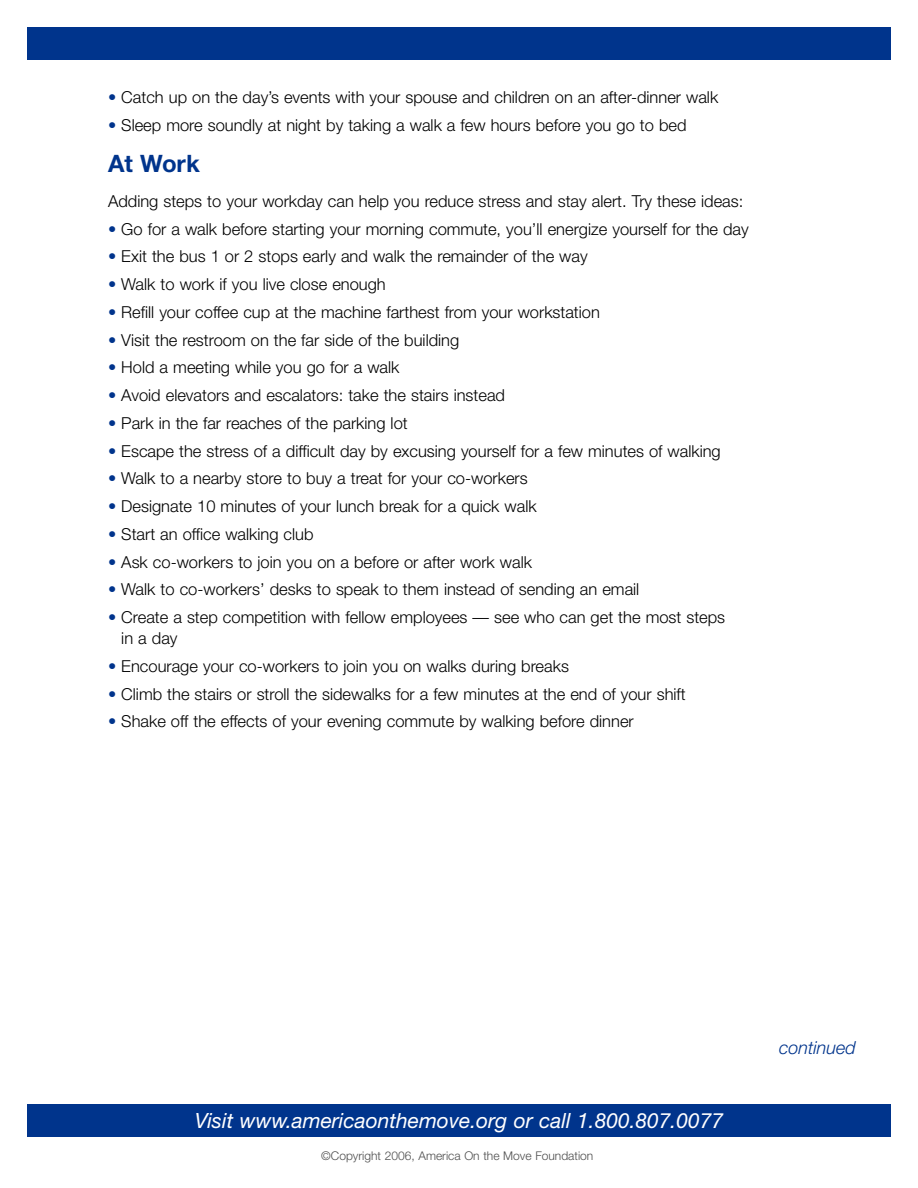
<style>
.page{position:relative;width:918px;height:1188px;background:#fff}
.page>*{position:absolute;margin:0;border:0;box-sizing:border-box;transform-origin:0 0}
.t1{font:700 24px "Helvetica Neue";color:#00348c}
.t2{font:italic 21px "Helvetica Neue";color:#fff}
.t3{font:italic 300 18px "Helvetica Neue";color:#00348c}
.t4{font:300 16.5px/21px "Helvetica Neue";color:#000}
.t5{font:300 12px "Helvetica Neue";color:#4d4d4d}
.s1{color:#00348c}
</style>
<div class="page">
<div style="left:27px;top:27px;width:864px;height:32px;background:#00348c"></div>
<div style="left:27px;top:1104px;width:864px;height:33px;background:#00348c"></div>
<p class="t4" style="left:108px;top:87px;width:612px"><span class="s1">•</span> Catch up on the day’s events with your spouse and children on an after-dinner walk</p>
<p class="t4" style="left:108px;top:114px;width:580px"><span class="s1">•</span> Sleep more soundly at night by taking a walk a few hours before you go to bed</p>
<h1 class="t1" style="left:108px;top:149px;width:93px">At Work</h1>
<p class="t4" style="left:108px;top:190px;width:637px">Adding steps to your workday can help you reduce stress and stay alert. Try these ideas:</p>
<p class="t4" style="left:108px;top:218px;width:642px"><span class="s1">•</span> Go for a walk before starting your morning commute, you’ll energize yourself for the day</p>
<p class="t4" style="left:108px;top:246px;width:481px"><span class="s1">•</span> Exit the bus 1 or 2 stops early and walk the remainder of the way</p>
<p class="t4" style="left:108px;top:273px;width:279px"><span class="s1">•</span> Walk to work if you live close enough</p>
<p class="t4" style="left:108px;top:301px;width:493px"><span class="s1">•</span> Refill your coffee cup at the machine farthest from your workstation</p>
<p class="t4" style="left:108px;top:329px;width:353px"><span class="s1">•</span> Visit the restroom on the far side of the building</p>
<p class="t4" style="left:108px;top:357px;width:293px"><span class="s1">•</span> Hold a meeting while you go for a walk</p>
<p class="t4" style="left:108px;top:384px;width:399px"><span class="s1">•</span> Avoid elevators and escalators: take the stairs instead</p>
<p class="t4" style="left:108px;top:412px;width:301px"><span class="s1">•</span> Park in the far reaches of the parking lot</p>
<p class="t4" style="left:108px;top:440px;width:614px"><span class="s1">•</span> Escape the stress of a difficult day by excusing yourself for a few minutes of walking</p>
<p class="t4" style="left:108px;top:468px;width:421px"><span class="s1">•</span> Walk to a nearby store to buy a treat for your co-workers</p>
<p class="t4" style="left:108px;top:495px;width:430px"><span class="s1">•</span> Designate 10 minutes of your lunch break for a quick walk</p>
<p class="t4" style="left:108px;top:523px;width:207px"><span class="s1">•</span> Start an office walking club</p>
<p class="t4" style="left:108px;top:551px;width:426px"><span class="s1">•</span> Ask co-workers to join you on a before or after work walk</p>
<p class="t4" style="left:108px;top:579px;width:533px"><span class="s1">•</span> Walk to co-workers’ desks to speak to them instead of sending an email</p>
<p class="t4" style="left:121px;top:606px;width:605px;text-indent:-13px"><span class="s1">•</span> Create a step competition with fellow employees — see who can get the most steps in a day</p>
<p class="t4" style="left:108px;top:655px;width:462px"><span class="s1">•</span> Encourage your co-workers to join you on walks during breaks</p>
<p class="t4" style="left:108px;top:683px;width:579px"><span class="s1">•</span> Climb the stairs or stroll the sidewalks for a few minutes at the end of your shift</p>
<p class="t4" style="left:108px;top:711px;width:527px"><span class="s1">•</span> Shake off the effects of your evening commute by walking before dinner</p>
<p class="t2" style="left:195px;top:1108px;width:530px">Visit www.americaonthemove.org or call 1.800.807.0077</p>
<p class="t5" style="left:321px;top:1148px;width:274px">©Copyright 2006, America On the Move Foundation</p>
<p class="t3" style="left:779px;top:1037px;width:78px">continued</p>
</div>
